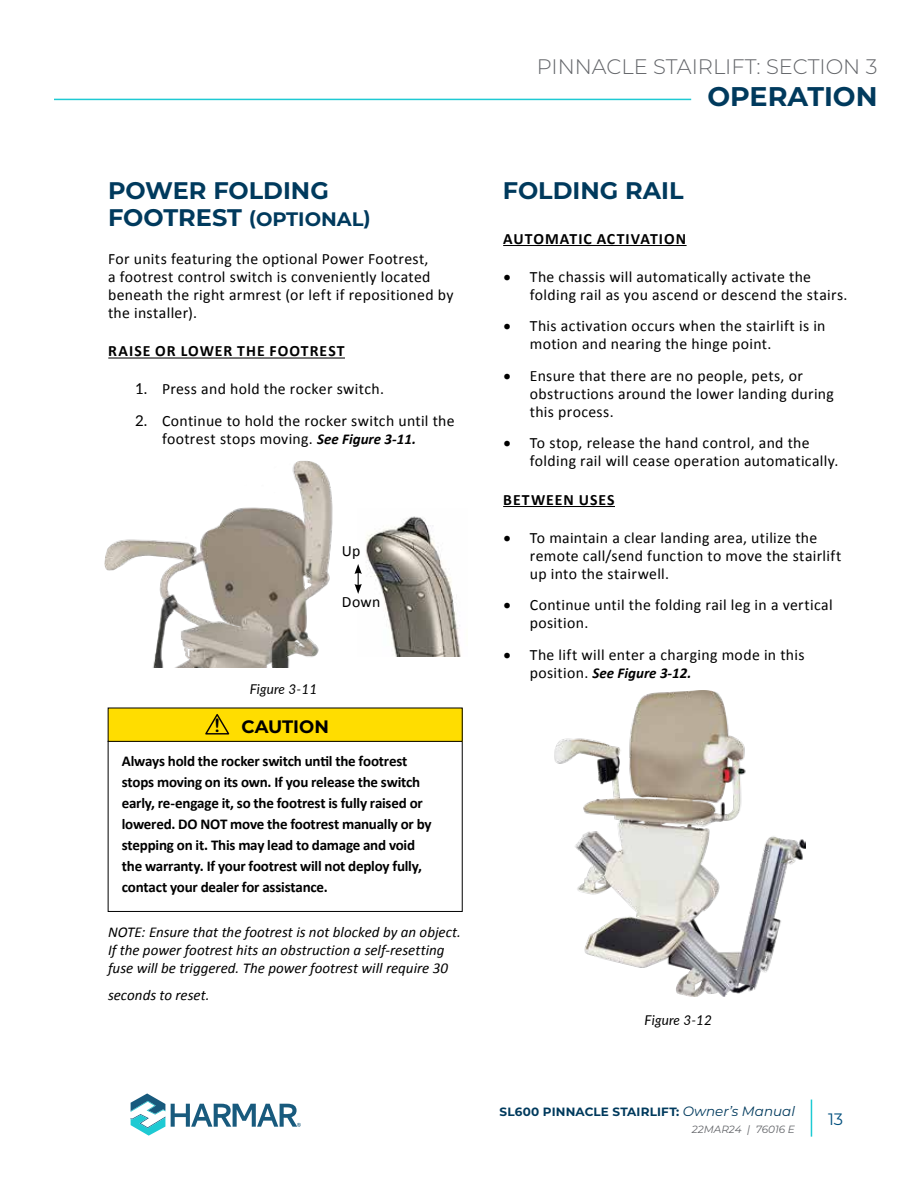
<style>
.page{position:relative;width:918px;height:1188px;background:#fff}
.page>*{position:absolute;margin:0;border:0;box-sizing:border-box;transform-origin:0 0}
.t1{font:700 27px "Montserrat";color:#003a5d}
.t2{font:700 24px "Montserrat";color:#003a5d}
.t3{font:300 21px "Montserrat";color:#636569}
.t4{font:700 19.5px "Montserrat";color:#003a5d}
.t5{font:700 18px "Montserrat";color:#000}
.t6{font:16.5px "Montserrat";color:#004f7e}
.t7{font:15.75px/18px "Calibri";letter-spacing:.02em;color:#000}
.t8{font:700 15.75px "Calibri";letter-spacing:.065em;color:#000}
.t9{font:700 15px/21px "Calibri";letter-spacing:-.015em;color:#000}
.t10{font:italic 15px/18px "Calibri";color:#000}
.t11{font:italic 700 15px "Calibri";color:#000}
.t12{font:italic 13.5px "Lato";letter-spacing:.01em;color:#000}
.t13{font:700 12px "Montserrat";letter-spacing:.015em;color:#003a5d}
.t14{font:italic 10.5px "Montserrat";color:#636569}
.s1{font-size:24px}
.s2{font-family:"Lato";font-size:15px}
.s3{font-weight:700;font-style:italic;font-size:15px}
.s4{font-family:"Arial Rounded MT Bold";font-weight:400;font-size:18.75px;color:#010101}
.s5{font-weight:400;font-style:normal;font-size:15.75px}
.s6{font-weight:400;font-style:italic;font-size:13.5px}
</style>
<div class="page">
<svg style="left:131px;top:1093px;width:34px;height:43px"></svg>
<svg style="left:171px;top:1104px;width:130px;height:23px"></svg>
<hr style="left:811px;top:1100px;width:1px;height:37px;background:#1ecad3">
<hr style="left:54px;top:99px;width:824px;height:1px;background:#1ecad3">
<svg style="left:684px;top:98px;width:194px;height:3px"></svg>
<hr style="left:108px;top:358px;width:237px;height:1px;background:#000">
<img style="left:105px;top:461px;width:228px;height:207px">
<img style="left:365px;top:516px;width:96px;height:141px">
<svg style="left:355px;top:564px;width:7px;height:30px"></svg>
<div style="left:108px;top:741px;width:354px;height:171px;border:1px solid #000"></div>
<div style="left:108px;top:708px;width:354px;height:33px;background:#fd0"></div>
<div style="left:108px;top:708px;width:354px;height:34px;border:1px solid #000"></div>
<svg style="left:205px;top:714px;width:25px;height:21px"></svg>
<hr style="left:503px;top:245px;width:184px;height:1px;background:#000">
<hr style="left:503px;top:506px;width:112px;height:1px;background:#000">
<img style="left:555px;top:691px;width:251px;height:305px">
<h2 class="t2" style="left:108px;top:173px;width:222px">POWER FOLDING</h2>
<p class="t4" style="left:108px;top:205px;width:264px"><span class="s1">FOOTREST</span> (OPTIONAL)</p>
<p class="t7" style="left:108px;top:249px;width:347px">For units featuring the optional Power Footrest,<br>a footrest control switch is conveniently located beneath the right armrest (or left if repositioned by the installer).</p>
<p class="t8" style="left:108px;top:340px;width:238px">RAISE OR LOWER THE FOOTREST</p>
<p class="t7" style="left:135px;top:380px;width:250px"><span class="s2">1.</span> Press and hold the rocker switch.</p>
<p class="t7" style="left:162px;top:411px;width:294px;text-indent:-27px"><span class="s2">2.</span> Continue to hold the rocker switch until the footrest stops moving. <span class="s3">See Figure 3-11.</span></p>
<p class="t7" style="left:342px;top:541px;width:20px">Up</p>
<p class="t7" style="left:342px;top:593px;width:40px">Down</p>
<p class="t12" style="left:250px;top:679px;width:69px">Figure 3-11</p>
<p class="t5" style="left:214px;top:714px;width:116px"><span class="s4">!</span> CAUTION</p>
<p class="t9" style="left:122px;top:750px;width:311px">Always hold the rocker switch until the footrest stops moving on its own. If you release the switch early, re-engage it, so the footrest is fully raised or lowered. DO NOT move the footrest manually or by stepping on it. This may lead to damage and void the warranty. If your footrest will not deploy fully, contact your dealer for assistance.</p>
<p class="t10" style="left:108px;top:922px;width:355px">NOTE: Ensure that the footrest is not blocked by an object.<br>If the power footrest hits an obstruction a self-resetting fuse will be triggered. The power footrest will require 30</p>
<p class="t10" style="left:108px;top:985px;width:103px">seconds to reset.</p>
<h3 class="t3" style="left:537px;top:52px;width:342px">PINNACLE STAIRLIFT: SECTION 3</h3>
<h1 class="t1" style="left:707px;top:77px;width:172px">OPERATION</h1>
<h2 class="t2" style="left:503px;top:173px;width:182px">FOLDING RAIL</h2>
<p class="t8" style="left:503px;top:227px;width:185px">AUTOMATIC ACTIVATION</p>
<p class="t7" style="left:530px;top:267px;width:319px;text-indent:-27px"><span class="s2">•</span> The chassis will automatically activate the folding rail as you ascend or descend the stairs.</p>
<p class="t7" style="left:530px;top:317px;width:297px;text-indent:-27px"><span class="s2">•</span> This activation occurs when the stairlift is in motion and nearing the hinge point.</p>
<p class="t7" style="left:530px;top:366px;width:306px;text-indent:-27px"><span class="s2">•</span> Ensure that there are no people, pets, or obstructions around the lower landing during this process.</p>
<p class="t7" style="left:530px;top:434px;width:310px;text-indent:-27px"><span class="s2">•</span> To stop, release the hand control, and the folding rail will cease operation automatically.</p>
<p class="t8" style="left:503px;top:488px;width:113px">BETWEEN USES</p>
<p class="t7" style="left:530px;top:528px;width:313px;text-indent:-27px"><span class="s2">•</span> To maintain a clear landing area, utilize the remote call/send function to move the stairlift up into the stairwell.</p>
<p class="t7" style="left:530px;top:596px;width:304px;text-indent:-27px"><span class="s2">•</span> Continue until the folding rail leg in a vertical position.</p>
<p class="t7" style="left:503px;top:645px;width:303px"><span class="s2">•</span> The lift will enter a charging mode in this</p>
<p class="t11" style="left:530px;top:662px;width:163px"><span class="s5">position.</span> See Figure 3-12.</p>
<p class="t12" style="left:645px;top:1010px;width:69px">Figure 3-12</p>
<p class="t13" style="left:499px;top:1103px;width:297px">SL600 PINNACLE STAIRLIFT: <span class="s6">Owner’s Manual</span></p>
<p class="t14" style="left:692px;top:1122px;width:105px">22MAR24 | 76016 E</p>
<p class="t6" style="left:828px;top:1108px;width:17px">13</p>
</div>
